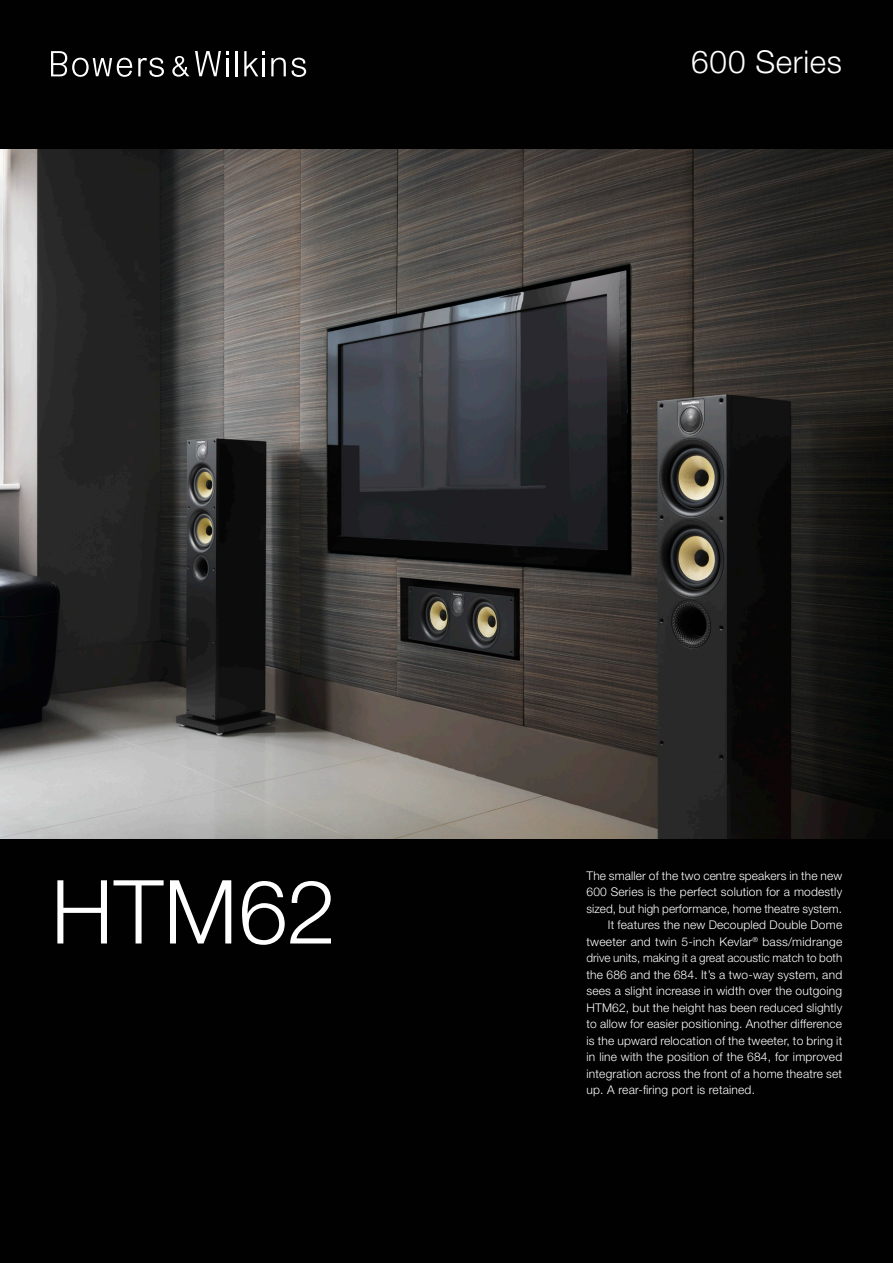
<style>
.page{position:relative;width:893px;height:1263px;background:#010101}
.page>*{position:absolute;margin:0;border:0;box-sizing:border-box;transform-origin:0 0}
.ZeppelinAir{font:300 88.5px "Helvetica Neue";letter-spacing:.005em;color:#fff}
.ZeppelinAir-2{font:300 31.5px "Helvetica Neue";letter-spacing:.02em;color:#fff}
.Advertising_copy{font:300 12px/16.5px "Helvetica Neue";letter-spacing:.015em;color:#fff;text-align:justify}
</style>
<div class="page">
<svg style="left:271px;top:58px;width:35px;height:19px"></svg>
<svg style="left:138px;top:58px;width:26px;height:19px"></svg>
<hr style="left:235px;top:51px;width:2px;height:25px;background:#fff">
<svg style="left:51px;top:51px;width:81px;height:26px"></svg>
<svg style="left:172px;top:51px;width:56px;height:26px"></svg>
<svg style="left:244px;top:51px;width:20px;height:25px"></svg>
<img style="left:0;top:150px;width:893px;height:688px">
<p class="ZeppelinAir-2" style="left:691px;top:42px;width:152px">600 Series</p>
<p class="ZeppelinAir" style="left:51px;top:858px;width:287px">HTM62</p>
<p class="Advertising_copy" style="left:587px;top:867px;width:257px">The smaller of the two centre speakers in the new 600 Series is the perfect solution for a modestly sized, but high performance, home theatre system.</p>
<p class="Advertising_copy" style="left:587px;top:916px;width:257px;text-indent:21px">It features the new Decoupled Double Dome tweeter and twin 5-inch Kevlar<sup>®</sup> bass/midrange drive units, making it a great acoustic match to both the 686 and the 684. It’s a two-way system, and sees a slight increase in width over the outgoing HTM62, but the height has been reduced slightly to allow for easier positioning. Another difference is the upward relocation of the tweeter, to bring it in line with the position of the 684, for improved integration across the front of a home theatre set up. A rear-firing port is retained.</p>
</div>
